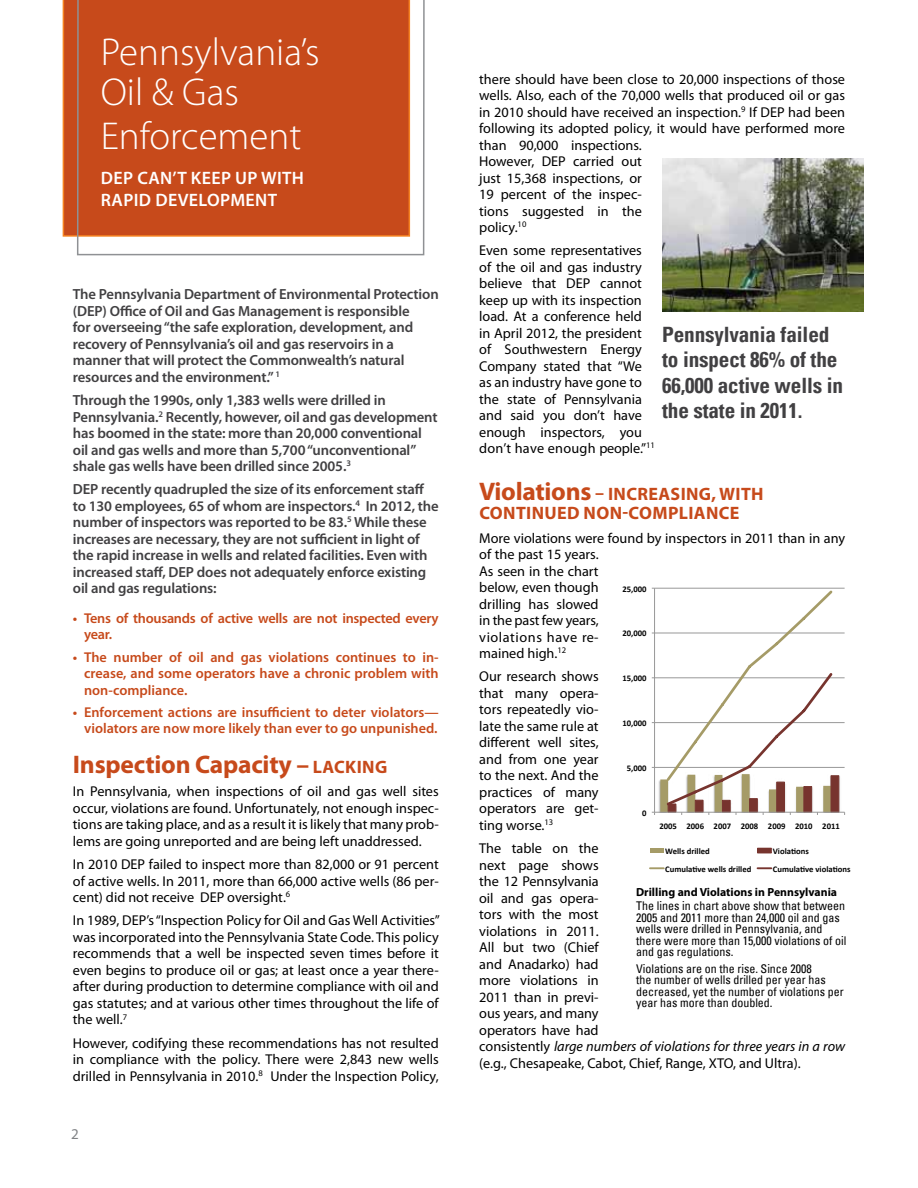
<style>
.page{position:relative;width:918px;height:1188px;background:#fff}
.page>*{position:absolute;margin:0;border:0;box-sizing:border-box;transform-origin:0 0}
.t1{font:300 39px/42px "Myriad Pro";color:#fff}
.t2{font:700 25.5px "Myriad Pro";letter-spacing:-.01em;color:#c74a1b}
.t3{font:700 condensed 21.15px/25.3px "Univers";letter-spacing:-.005em;color:#414042}
.t4{font:700 18px/19.5px "Myriad Pro";letter-spacing:.02em;color:#c74a1b}
.t5{font:600 18px/21.6px "Myriad Pro";letter-spacing:.02em;color:#fff}
.t6{font:15px "Myriad";color:#808285}
.t7{font:600 14.7px/16.5px "Myriad Pro";letter-spacing:-.01em;color:#414042}
.t8{font:14.25px/16.5px "Myriad Pro";color:#000;text-align:justify}
.t9{font:600 14.25px/16.5px "Myriad Pro";color:#c74a1b;text-align:justify}
.t10{font:600 14.25px/16.5px "Myriad Pro";letter-spacing:-.02em;color:#c74a1b}
.t11{font:condensed 12px/11.4px "Univers";color:#000}
.t12{font:700 11.7px "Myriad Pro";color:#000}
.t13{font:700 8.7px "Calibri";color:#000}
.s1{font-size:18px}
.s2{font-size:25.5px}
.s3{font-style:italic}
</style>
<div class="page">
<img style="left:662px;top:158px;width:201px;height:153px">
<svg style="left:63px;top:0;width:14px;height:237px;background:#cb4f1b"></svg>
<svg style="left:77px;top:0;width:348px;height:255px;background:#cc5d33"></svg>
<svg style="left:649px;top:587px;width:197px;height:283px"></svg>
<h1 class="t1" style="left:101px;top:30px;width:220px">Pennsylvania’s<br>Oil &amp; Gas<br>Enforcement</h1>
<p class="t5" style="left:101px;top:167px;width:205px">DEp CAN’T KEEP UP WITH<br>RAPID DEVELOPMENt</p>
<p class="t7" style="left:73px;top:286px;width:367px">The Pennsylvania Department of Environmental Protection (DEP) Office of Oil and Gas Management is responsible<br>for overseeing “the safe exploration, development, and recovery of Pennsylvania’s oil and gas reservoirs in a manner that will protect the Commonwealth’s natural resources and the environment.” <sup>1</sup></p>
<p class="t7" style="left:73px;top:392px;width:366px">Through the 1990s, only 1,383 wells were drilled in Pennsylvania.<sup>2</sup> Recently, however, oil and gas development has boomed in the state: more than 20,000 conventional oil and gas wells and more than 5,700 “unconventional” shale gas wells have been drilled since 2005.<sup>3</sup></p>
<p class="t7" style="left:73px;top:481px;width:367px">DEP recently quadrupled the size of its enforcement staff to 130 employees, 65 of whom are inspectors.<sup>4</sup> In 2012, the number of inspectors was reported to be 83.<sup>5</sup> While these increases are necessary, they are not sufficient in light of the rapid increase in wells and related facilities. Even with increased staff, DEP does not adequately enforce existing oil and gas regulations:</p>
<p class="t10" style="left:84px;top:609px;width:356px;text-indent:-11px">• Tens of thousands of active wells are not inspected every year.</p>
<p class="t9" style="left:84px;top:648px;width:356px;text-indent:-11px">• The number of oil and gas violations continues to in&shy;crease, and some operators have a chronic problem with non-compliance.</p>
<p class="t9" style="left:73px;top:704px;width:367px;text-align:right">• Enforcement actions are insufficient to deter violators— violators are now more likely than ever to go unpunished.</p>
<h2 class="t2" style="left:73px;top:748px;width:316px">Inspection Capacity – <span class="s1">lac ki ng</span></h2>
<p class="t8" style="left:73px;top:783px;width:367px">I n Pennsylvania, when inspections of oil and gas well sites occur, violations are found. Unfortunately, not enough inspec&shy;tions are taking place, and as a result it is likely that many prob&shy;lems are going unreported and are being left unaddressed.</p>
<p class="t8" style="left:73px;top:856px;width:367px">I n 2010 DEP failed to inspect more than 82,000 or 91 percent of active wells. I n 2011, more than 66,000 active wells (86 per&shy;cent) did not receive DEP oversight.<sup>6</sup></p>
<p class="t8" style="left:73px;top:912px;width:369px">I n 1989, DEP’s “I nspection Policy for Oil and Gas Well Activities” was incorporated into the Pennsylvania State Code. This policy recommends that a well be inspected seven times before it even begins to produce oil or gas; at least once a year there&shy;after during production to determine compliance with oil and gas statutes; and at various other times throughout the life of the well.<sup>7</sup></p>
<p class="t8" style="left:73px;top:1034px;width:367px">However, codifying these recommendations has not resulted in compliance with the policy. There were 2,843 new wells drilled in Pennsylvania in 2010.<sup>8</sup> Under the I nspection Policy,</p>
<p class="t6" style="left:71px;top:1127px;width:9px">2</p>
<p class="t8" style="left:479px;top:70px;width:367px;text-align:left">there should have been close to 20,000 inspections of those wells. Also, each of the 70,000 wells that produced oil or gas in 2010 should have received an inspection.<sup>9</sup> If DEP had been following its adopted policy, it would have performed more than 90,000 inspections.<br>However, DEP carried out<br>just 15,368 inspections, or<br>19 percent of the inspec-<br>tions suggested in the<br>policy.<sup>10</sup></p>
<p class="t8" style="left:479px;top:242px;width:177px;text-align:left">Even some representatives of the oil and gas industry believe that DEP cannot keep up with its inspection load. At a conference held in April 2012, the president of Southwestern Energy<br>Company stated that “We as an industry have gone to the state of Pennsylvania and said you don’t have enough inspectors, you don’t have enough people.”<sup>11</sup></p>
<p class="t4" style="left:479px;top:483px;width:286px"><span class="s2">Violations</span> – increasing, with continued non-compliance</p>
<p class="t8" style="left:479px;top:529px;width:367px;text-align:left">More violations were found by inspectors in 2011 than in any of the past 15 years.<br>As seen in the chart<br>below, even though<br>drilling has slowed<br>in the past few years,<br>violations have re-<br>mained high.<sup>12</sup></p>
<p class="t8" style="left:479px;top:668px;width:121px">Our research shows that many opera&shy;tors repeatedly vio&shy;late the same rule at different well sites, and from one year to the next. And the practices of many operators are get&shy;ting worse.<sup>13</sup></p>
<p class="t8" style="left:479px;top:840px;width:367px;text-align:left">The table on the<br>next page shows<br>the 12 Pennsylvania<br>oil and gas opera-<br>tors with the most<br>violations in 2011.<br>All but two (Chief<br>and Anadarko) had<br>more violations in<br>2011 than in previ-<br>ous years, and many<br>operators have had<br>consistently <span class="s3">large numbers of violations for three years in a row </span>(e.g., Chesapeake, Cabot, Chief, Range, XTO, and Ultra).</p>
<h3 class="t3" style="left:662px;top:322px;width:182px">Pennsylvania failed to inspect 86% of the<br>66,000 active wells in the state in 2011.</h3>
<p class="t13" style="left:622px;top:586px;width:28px">25,000 </p>
<p class="t13" style="left:622px;top:631px;width:28px">20,000 </p>
<p class="t13" style="left:622px;top:675px;width:28px">15,000 </p>
<p class="t13" style="left:622px;top:720px;width:28px">10,000 </p>
<p class="t13" style="left:627px;top:765px;width:23px">5,000 </p>
<p class="t13" style="left:642px;top:810px;width:8px">0 </p>
<p class="t13" style="left:659px;top:823px;width:184px">2005  2006  2007  2008  2009  2010  2011 </p>
<p class="t13" style="left:665px;top:848px;width:48px">Wells drilled </p>
<p class="t13" style="left:773px;top:848px;width:40px">Viola5ons </p>
<p class="t13" style="left:665px;top:866px;width:90px">Cumula5ve wells drilled </p>
<p class="t13" style="left:773px;top:866px;width:81px">Cumula5ve viola5ons </p>
<p class="t12" style="left:636px;top:884px;width:203px">Drilling and Violations in Pennsylvania</p>
<p class="t11" style="left:636px;top:900px;width:212px">The lines in chart above show that between 2005 and 2011 more than 24,000 oil and gas wells were drilled in Pennsylvania, and there were more than 15,000 violations of oil and gas regulations.</p>
<p class="t11" style="left:636px;top:963px;width:209px">Violations are on the rise. Since 2008<br>the number of wells drilled per year has decreased, yet the number of violations per year has more than doubled.</p>
</div>
